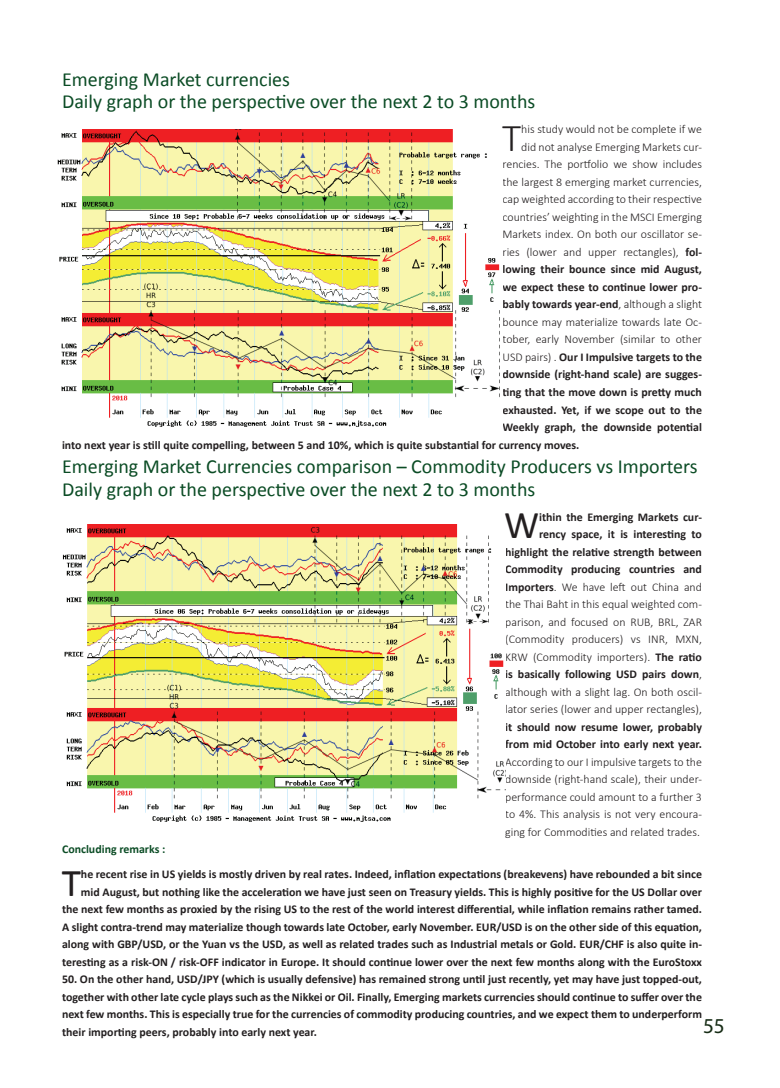
<style>
.page{position:relative;width:780px;height:1088px;background:#fff}
.page>*{position:absolute;margin:0;border:0;box-sizing:border-box;transform-origin:0 0}
.t1{font:39.5px "Calibri";color:#231f20}
.t2{font:300 39.5px "Calibri";color:#231f20}
.t3{font:21.25px "Myriad Pro";color:#162c15}
.t4{font:20px/22.5px "Calibri";color:#0b4c25}
.t5{font:700 11.88px/17.5px "Calibri";color:#231f20}
.t6{font:300 11.88px/17.5px "Calibri";color:#231f20;text-align:right}
.t7{font:700 11.88px "Calibri";color:#0b4c25}
.s1{font-weight:700}
.s2{font-weight:300}
</style>
<div class="page">
<img style="left:57px;top:129px;width:443px;height:298px">
<img style="left:62px;top:524px;width:443px;height:298px">
<h3 class="t4" style="left:62px;top:67px;width:475px">Emerging Market currencies<br>Daily graph or the perspective over the next 2 to 3 months</h3>
<h1 class="t2" style="left:502px;top:113px;width:21px">T</h1>
<p class="t6" style="left:521px;top:121px;width:182px">his study would not be complete if we</p>
<p class="t6" style="left:521px;top:138px;width:182px">did not analyse Emerging Markets cur-</p>
<p class="t6" style="left:502px;top:156px;width:201px">rencies. The portfolio we show includes</p>
<p class="t6" style="left:502px;top:173px;width:201px">the largest 8 emerging market currencies,</p>
<p class="t6" style="left:502px;top:191px;width:201px">cap weighted according to their respective</p>
<p class="t6" style="left:502px;top:208px;width:201px">countries’ weighting in the MSCI Emerging</p>
<p class="t6" style="left:502px;top:226px;width:201px">Markets index. On both our oscillator se-</p>
<p class="t6" style="left:502px;top:243px;width:201px">ries (lower and upper rectangles), <span class="s1">fol-</span></p>
<p class="t5" style="left:502px;top:260px;width:201px">lowing their bounce since mid August,</p>
<p class="t5" style="left:502px;top:278px;width:201px">we expect these to continue lower pro-</p>
<p class="t5" style="left:502px;top:295px;width:201px">bably towards year-end<span class="s2">, although a slight</span></p>
<p class="t6" style="left:502px;top:313px;width:201px">bounce may materialize towards late Oc-</p>
<p class="t6" style="left:502px;top:331px;width:201px">tober, early November (similar to other</p>
<p class="t5" style="left:502px;top:348px;width:201px"><span class="s2">USD pairs) .</span> Our I Impulsive targets to the</p>
<p class="t5" style="left:502px;top:365px;width:201px">downside (right-hand scale) are sugges-</p>
<p class="t5" style="left:502px;top:383px;width:201px">ting that the move down is pretty much</p>
<p class="t5" style="left:502px;top:400px;width:201px">exhausted. Yet, if we scope out to the</p>
<p class="t5" style="left:502px;top:418px;width:201px">Weekly graph, the downside potential</p>
<p class="t5" style="left:62px;top:435px;width:519px">into next year is still quite compelling, between 5 and 10%, which is quite substantial for currency moves.</p>
<h3 class="t4" style="left:62px;top:455px;width:637px">Emerging Market Currencies comparison – Commodity Producers vs Importers<br>Daily graph or the perspective over the next 2 to 3 months</h3>
<h1 class="t1" style="left:504px;top:497px;width:37px">W</h1>
<p class="t6" style="left:505px;top:508px;width:198px"><span class="s1">ithin the Emerging Markets cur-<br>rency space, it is interesting to highlight the relative strength between Commodity producing countries and Importers</span>. We have left out China and the Thai Baht in this equal weighted com&shy;parison, and focused on RUB, BRL, ZAR (Commodity producers) vs INR, MXN, KRW (Commodity importers). <span class="s1">The ratio is basically following USD pairs down</span>, although with a slight lag. On both oscil&shy;lator series (lower and upper rectangles),</p>
<p class="t5" style="left:505px;top:717px;width:198px">it should now resume lower, probably from mid October into early next year.</p>
<p class="t6" style="left:505px;top:753px;width:198px;text-align:justify">According to our I impulsive targets to the downside (right-hand scale), their under&shy;performance could amount to a further 3 to 4%. This analysis is not very encoura&shy;ging for Commodities and related trades.</p>
<p class="t7" style="left:62px;top:841px;width:105px">Concluding remarks :</p>
<h1 class="t1" style="left:62px;top:855px;width:21px">T</h1>
<p class="t5" style="left:62px;top:865px;width:641px;text-align:right">he recent rise in US yields is mostly driven by real rates. Indeed, inflation expectations (breakevens) have rebounded a bit since mid August, but nothing like the acceleration we have just seen on Treasury yields. This is highly positive for the US Dollar over the next few months as proxied by the rising US to the rest of the world interest differential, while inflation remains rather tamed.<br>A slight contra-trend may materialize though towards late October, early November. EUR/USD is on the other side of this equation, along with GBP/USD, or the Yuan vs the USD, as well as related trades such as Industrial metals or Gold. EUR/CHF is also quite in&shy;teresting as a risk-ON / risk-OFF indicator in Europe. It should continue lower over the next few months along with the EuroStoxx</p>
<p class="t5" style="left:62px;top:970px;width:641px;text-align:justify">50. On the other hand, USD/JPY (which is usually defensive) has remained strong until just recently, yet may have just topped-out, together with other late cycle plays such as the Nikkei or Oil. Finally, Emerging markets currencies should continue to suffer over the next few months. This is especially true for the currencies of commodity producing countries, and we expect them to underperform their importing peers, probably into early next year.</p>
<h2 class="t3" style="left:703px;top:1013px;width:23px">55</h2>
</div>
